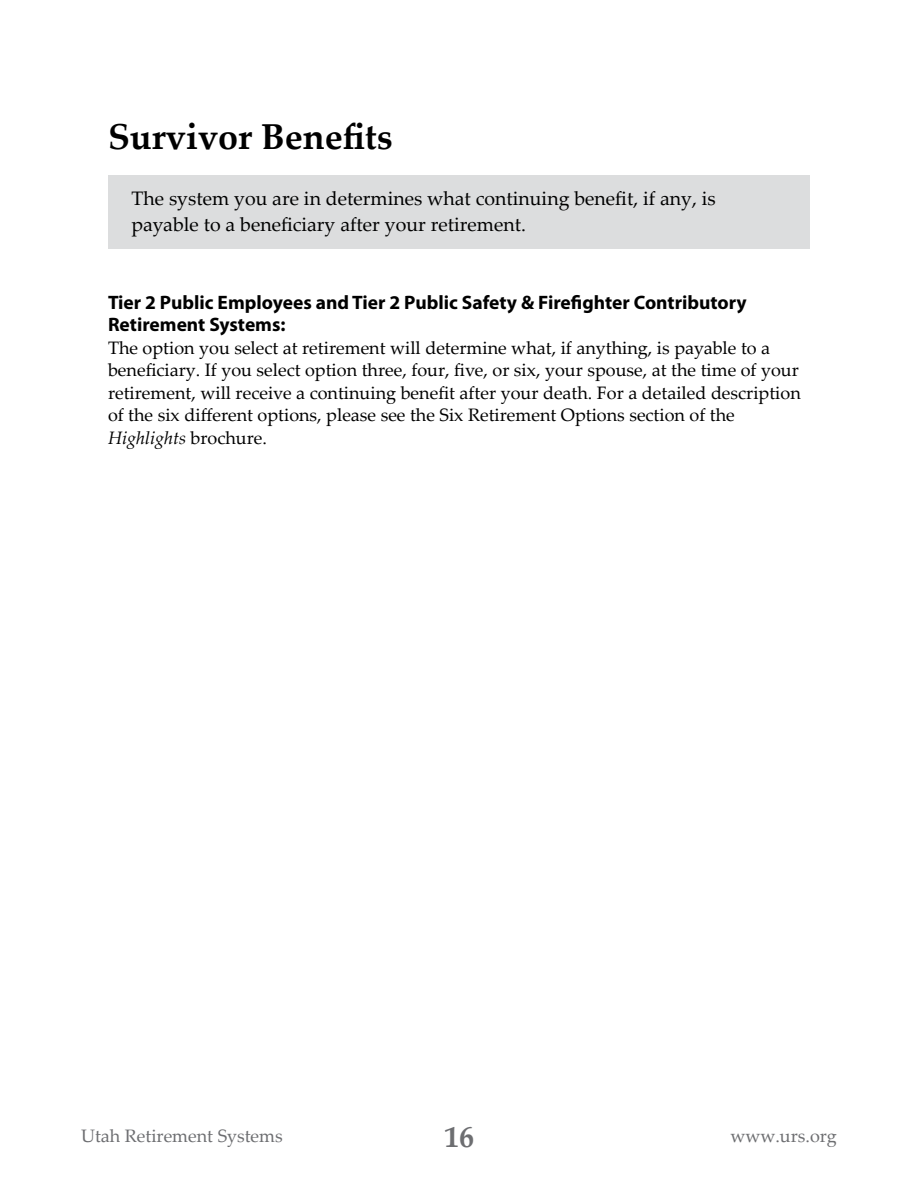
<style>
.page{position:relative;width:918px;height:1188px;background:#fff}
.page>*{position:absolute;margin:0;border:0;box-sizing:border-box;transform-origin:0 0}
.t1{font:700 36px "Palatino Linotype";color:#000}
.t2{font:700 30px "Palatino Linotype";color:#6d6e71}
.t3{font:19.5px/25.5px "Palatino Linotype";color:#000}
.t4{font:700 19.5px/22.5px "Myriad Pro";color:#000}
.t5{font:18px/22.5px "Palatino Linotype";color:#000}
.t6{font:18px "Palatino Linotype";color:#6d6e71}
.s1{font-style:italic}
</style>
<div class="page">
<div style="left:108px;top:176px;width:702px;height:73px;background:#dcddde"></div>
<h1 class="t1" style="left:108px;top:112px;width:286px">Survivor Benefits</h1>
<p class="t3" style="left:132px;top:185px;width:586px">The system you are in determines what continuing benefit, if any, is payable to a beneficiary after your retirement.</p>
<p class="t4" style="left:108px;top:291px;width:640px">Tier 2 Public Employees and Tier 2 Public Safety &amp; Firefighter Contributory<br>Retirement Systems:</p>
<p class="t5" style="left:108px;top:336px;width:694px">The option you select at retirement will determine what, if anything, is payable to a beneficiary. If you select option three, four, five, or six, your spouse, at the time of your retirement, will receive a continuing benefit after your death. For a detailed description of the six different options, please see the Six Retirement Options section of the <span class="s1">Highlights</span> brochure.</p>
<p class="t6" style="left:81px;top:1123px;width:203px">Utah Retirement Systems</p>
<h2 class="t2" style="left:444px;top:1115px;width:31px">16</h2>
<p class="t6" style="left:730px;top:1123px;width:108px">www.urs.org</p>
</div>
